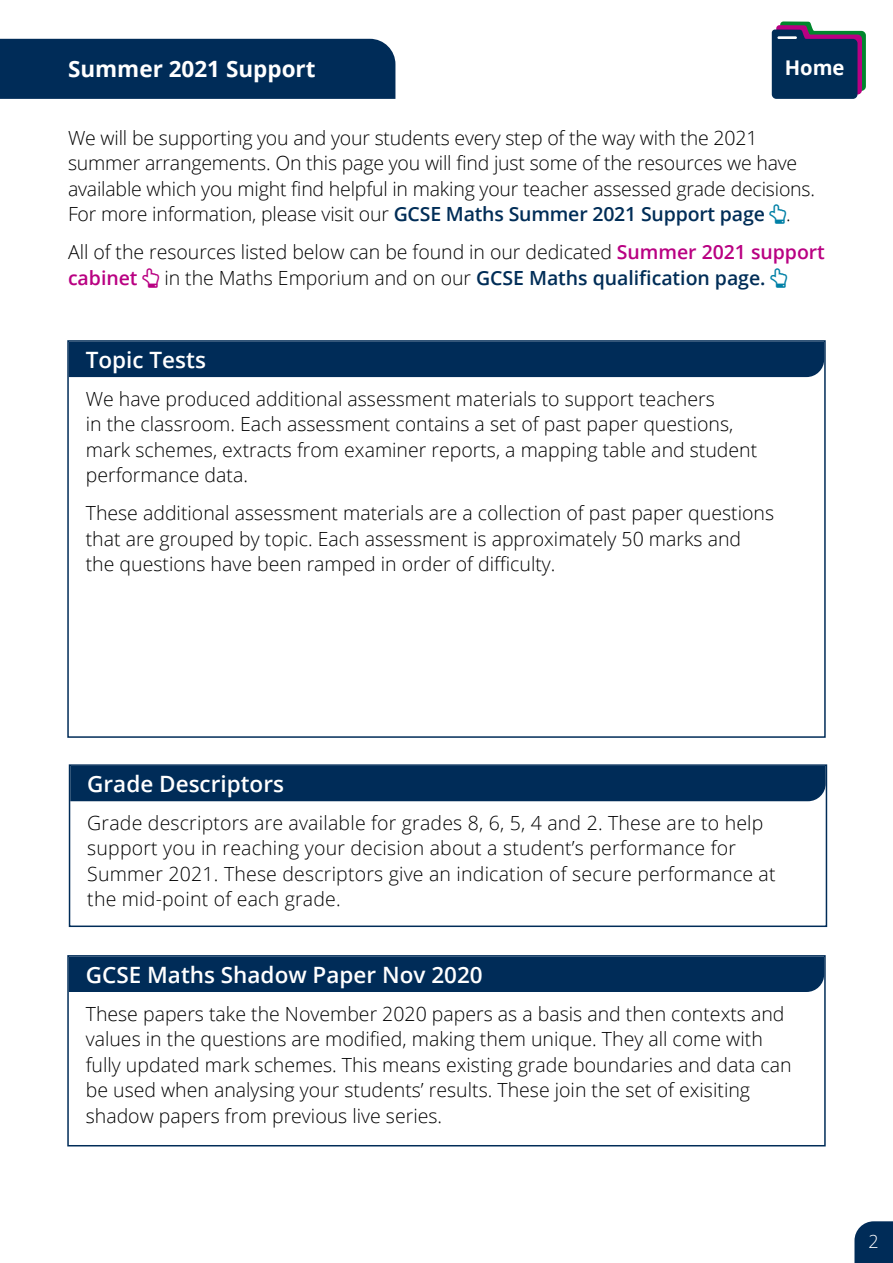
<style>
.page{position:relative;width:893px;height:1263px;background:#fff}
.page>*{position:absolute;margin:0;border:0;box-sizing:border-box;transform-origin:0 0}
.Section_heading{font:600 22.5px "Open Sans";color:#fff}
.body{font:700 22.5px "Open Sans";color:#fff}
.t1{font:700 20.25px "Open Sans";color:#fff}
.section_body{font:300 19.5px/25.5px "Open Sans";color:#000}
.body-2{font:300 19.5px/25.5px "Open Sans";letter-spacing:-.01em;color:#000}
.body-3{font:600 19.5px "Open Sans";color:#002d57}
.t2{font:300 18px "Open Sans";color:#fff}
.s1{font-weight:600;color:#002d57}
.s2{font-weight:600;color:#b90082}
.s3{font-weight:300;color:#000}
</style>
<div class="page">
<svg style="left:854px;top:1221px;width:39px;height:42px;background:#113a63"></svg>
<svg style="left:772px;top:21px;width:94px;height:78px;background:#294467"></svg>
<hr style="left:777px;top:36px;width:20px;height:3px;background:#fff">
<div style="left:0;top:39px;width:395px;height:60px;background:#002c58"></div>
<div style="left:70px;top:343px;width:753px;height:34px;background:#002c58"></div>
<div style="left:67px;top:340px;width:759px;height:398px;border:2px solid #002c58"></div>
<div style="left:72px;top:767px;width:752px;height:34px;background:#002c58"></div>
<div style="left:69px;top:764px;width:758px;height:163px;border:2px solid #002c58"></div>
<div style="left:70px;top:958px;width:753px;height:34px;background:#002c58"></div>
<div style="left:67px;top:955px;width:759px;height:191px;border:2px solid #002c58"></div>
<p class="body" style="left:68px;top:53px;width:249px">Summer 2021 Support</p>
<p class="t1" style="left:785px;top:53px;width:61px">Home</p>
<p class="body-2" style="left:68px;top:124px;width:748px">We will be supporting you and your students every step of the way with the 2021 summer arrangements. On this page you will find just some of the resources we have available which you might find helpful in making your teacher assessed grade decisions.<br>For more information, please visit our <span class="s1">GCSE Maths Summer 2021 Support page</span> .</p>
<p class="body-2" style="left:68px;top:239px;width:758px">All of the resources listed below can be found in our dedicated <span class="s2">Summer 2021 support cabinet</span></p>
<p class="body-3" style="left:164px;top:264px;width:603px"><span class="s3">in the Maths Emporium and on our</span> GCSE Maths qualification page.</p>
<p class="Section_heading" style="left:86px;top:344px;width:122px">Topic Tests</p>
<p class="section_body" style="left:86px;top:385px;width:673px">We have produced additional assessment materials to support teachers<br>in the classroom. Each assessment contains a set of past paper questions, mark schemes, extracts from examiner reports, a mapping table and student performance data.</p>
<p class="section_body" style="left:86px;top:500px;width:690px">These additional assessment materials are a collection of past paper questions that are grouped by topic. Each assessment is approximately 50 marks and the questions have been ramped in order of difficulty.</p>
<p class="Section_heading" style="left:87px;top:768px;width:198px">Grade Descriptors</p>
<p class="section_body" style="left:87px;top:809px;width:690px">Grade descriptors are available for grades 8, 6, 5, 4 and 2. These are to help support you in reaching your decision about a student’s performance for Summer 2021. These descriptors give an indication of secure performance at the mid‑point of each grade.</p>
<p class="Section_heading" style="left:86px;top:959px;width:398px">GCSE Maths Shadow Paper Nov 2020</p>
<p class="section_body" style="left:86px;top:1000px;width:707px">These papers take the November 2020 papers as a basis and then contexts and values in the questions are modified, making them unique. They all come with fully updated mark schemes. This means existing grade boundaries and data can be used when analysing your students’ results. These join the set of exisiting shadow papers from previous live series.</p>
<p class="t2" style="left:869px;top:1229px;width:12px">2</p>
</div>
